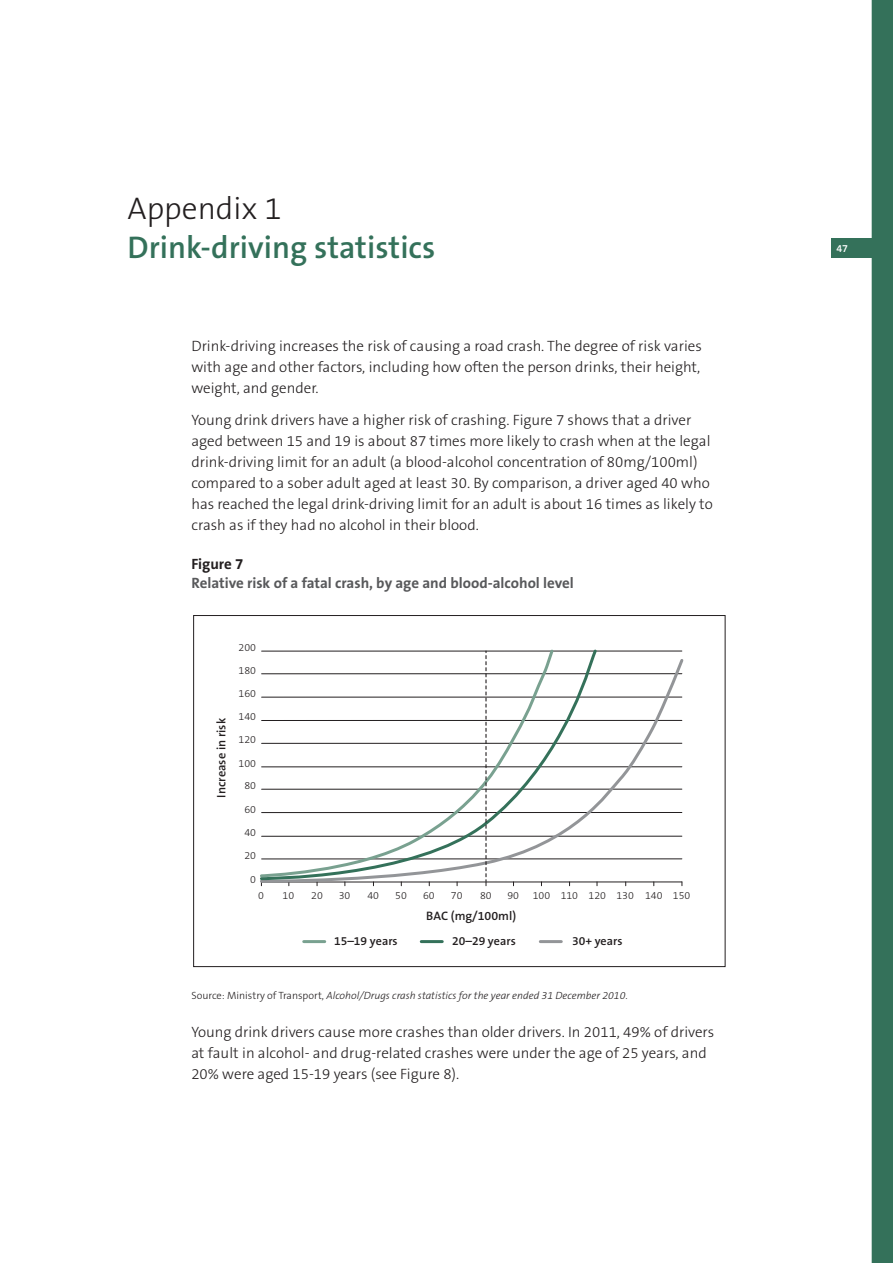
<style>
.page{position:relative;width:893px;height:1263px;background:#fff}
.page>*{position:absolute;margin:0;border:0;box-sizing:border-box;transform-origin:0 0}
.t1{font:600 31.5px "The Sans OT6";color:#34715a}
.t2{font:300 31.5px "The Sans OT3";color:#231f20}
.t3{font:300 15px/21px "The Sans OT3";color:#231f20}
.t4{font:700 15px "The Sans OT7";color:#58595b}
.t5{font:700 15px "The Sans OT7";color:#231f20}
.t6{font:600 12.3px "The Sans OT6";color:#231f20}
.t7{font:600 12px "The Sans OT6";color:#231f20}
.t8{font:italic 300 10.5px "The Sans OT3";color:#231f20}
.t9{font:300 10.5px "The Sans OT3";color:#231f20}
.t10{font:600 10.5px "The Sans OT6";color:#fff}
.s1{font-style:normal}
</style>
<div class="page">
<div style="left:872px;top:0;width:21px;height:1263px;background:#34715a"></div>
<div style="left:831px;top:239px;width:62px;height:19px;background:#34715a"></div>
<hr style="left:262px;top:651px;width:420px;height:1px;background:#231f20">
<svg style="left:260px;top:659px;width:424px;height:225px"></svg>
<svg style="left:260px;top:649px;width:338px;height:233px"></svg>
<svg style="left:260px;top:649px;width:295px;height:230px"></svg>
<svg style="left:485px;top:651px;width:2px;height:235px"></svg>
<hr style="left:304px;top:940px;width:21px;height:3px;background:#79a190">
<hr style="left:421px;top:940px;width:21px;height:3px;background:#34715a">
<hr style="left:540px;top:940px;width:21px;height:3px;background:#939598">
<h1 class="t2" style="left:128px;top:196px;width:156px">Appendix 1</h1>
<h1 class="t1" style="left:128px;top:235px;width:309px">Drink-driving statistics</h1>
<p class="t3" style="left:191px;top:337px;width:512px;text-align:justify">Drink-driving increases the risk of causing a road crash. The degree of risk varies with age and other factors, including how often the person drinks, their height, weight, and gender.</p>
<p class="t3" style="left:191px;top:411px;width:523px">Young drink drivers have a higher risk of crashing. Figure 7 shows that a driver aged between 15 and 19 is about 87 times more likely to crash when at the legal drink-driving limit for an adult (a blood-alcohol concentration of 80mg/100ml) compared to a sober adult aged at least 30. By comparison, a driver aged 40 who has reached the legal drink-driving limit for an adult is about 16 times as likely to crash as if they had no alcohol in their blood.</p>
<p class="t5" style="left:191px;top:558px;width:53px">Figure 7</p>
<p class="t4" style="left:191px;top:577px;width:384px">Relative risk of a fatal crash, by age and blood-alcohol level</p>
<p class="t9" style="left:239px;top:643px;width:19px">200</p>
<p class="t9" style="left:239px;top:666px;width:19px">180</p>
<p class="t6" style="left:216px;top:798px;width:81px;rotate:-90deg">Increase in risk</p>
<p class="t9" style="left:239px;top:689px;width:19px">160</p>
<p class="t9" style="left:239px;top:713px;width:19px">140</p>
<p class="t9" style="left:239px;top:736px;width:19px">120</p>
<p class="t9" style="left:239px;top:759px;width:19px">100</p>
<p class="t9" style="left:244px;top:781px;width:13px">80</p>
<p class="t9" style="left:244px;top:806px;width:13px">60</p>
<p class="t9" style="left:244px;top:829px;width:13px">40</p>
<p class="t9" style="left:244px;top:851px;width:13px">20</p>
<p class="t9" style="left:250px;top:875px;width:7px">0</p>
<p class="t9" style="left:258px;top:891px;width:7px">0</p>
<p class="t9" style="left:283px;top:891px;width:13px">10</p>
<p class="t9" style="left:311px;top:891px;width:13px">20</p>
<p class="t9" style="left:339px;top:891px;width:13px">30</p>
<p class="t9" style="left:367px;top:891px;width:13px">40</p>
<p class="t9" style="left:395px;top:891px;width:13px">50</p>
<p class="t9" style="left:423px;top:891px;width:13px">60</p>
<p class="t9" style="left:451px;top:891px;width:13px">70</p>
<p class="t9" style="left:480px;top:891px;width:13px">80</p>
<p class="t9" style="left:507px;top:891px;width:13px">90</p>
<p class="t9" style="left:533px;top:891px;width:159px">100 110 120 130 140 150</p>
<p class="t6" style="left:426px;top:911px;width:91px">BAC (mg/100ml)</p>
<p class="t7" style="left:334px;top:936px;width:65px">15–19 years</p>
<p class="t7" style="left:452px;top:936px;width:65px">20–29 years</p>
<p class="t7" style="left:572px;top:936px;width:52px">30+ years</p>
<p class="t8" style="left:191px;top:991px;width:438px"><span class="s1">Source: Ministry of Transport,</span> Alcohol/Drugs crash statistics for the year ended 31 December 2010<span class="s1">.</span></p>
<p class="t3" style="left:191px;top:1022px;width:525px">Young drink drivers cause more crashes than older drivers. In 2011, 49% of drivers at fault in alcohol- and drug-related crashes were under the age of 25 years, and<br>20% were aged 15-19 years (see Figure 8).</p>
<p class="t10" style="left:836px;top:244px;width:13px">47</p>
</div>
